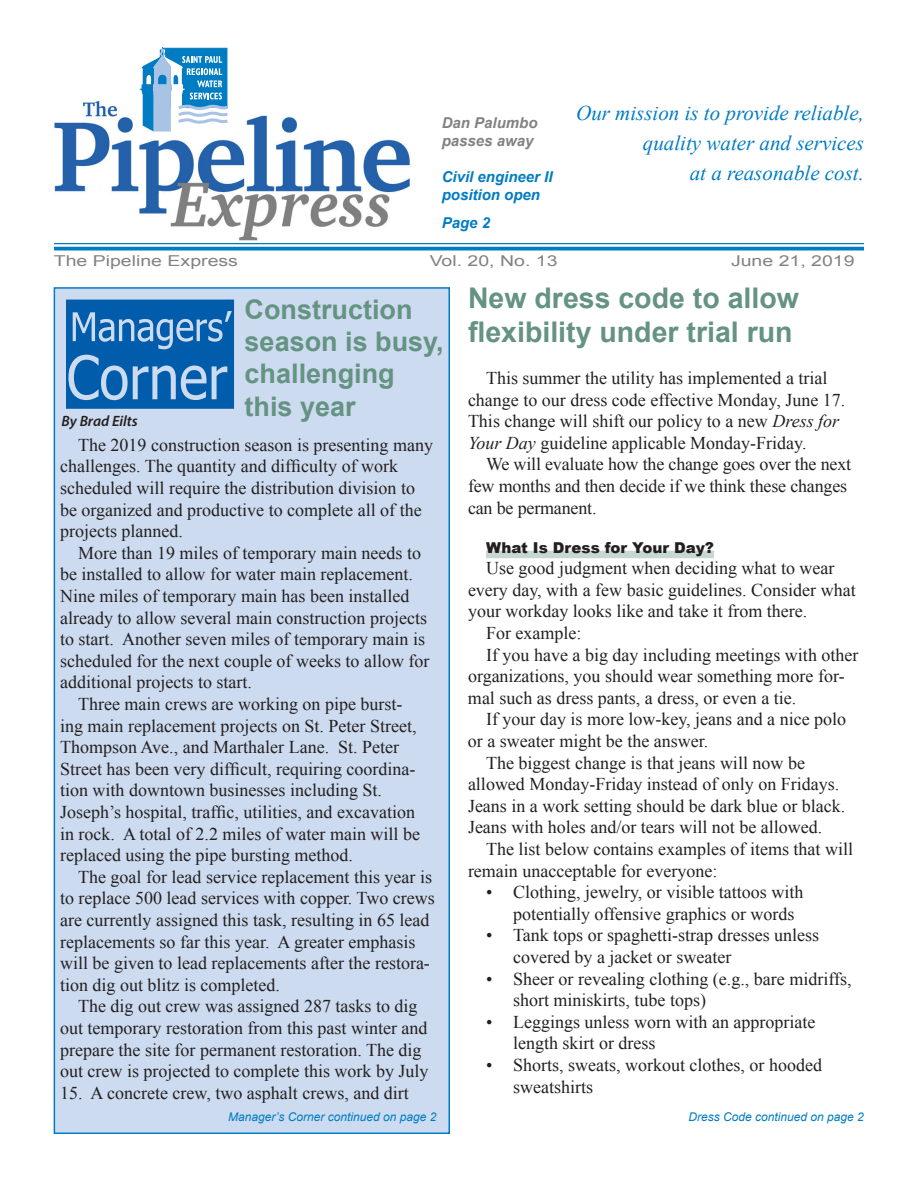
<style>
.page{position:relative;width:918px;height:1188px;background:#fff}
.page>*{position:absolute;margin:0;border:0;box-sizing:border-box;transform-origin:0 0}
.t1{font:700 28.5px/34.2px "Arial";color:#659383}
.t2{font:700 27px/32.4px "Arial";color:#659383}
.t3{font:italic 21px/30px "Times New Roman";color:#007cc2;text-align:right}
.t4{font:18px/21.6px "Times New Roman";color:#231f20}
.t5{font:15px "Arial";color:#808285;scale:1.3 1}
.t6{font:italic 700 15px/18px "Arial";color:#007cc2}
.t7{font:900 15px "Arial";color:#231f20}
.t8{font:italic 700 15px/18px "Arial";color:#808285}
.t9{font:italic 600 15px "Myriad Pro";color:#231f20}
.t10{font:italic 12px "Arial";color:#007cc2}
.s1{font-style:italic}
</style>
<div class="page">
<hr style="left:54px;top:243px;width:810px;height:1px;background:#007cc2">
<hr style="left:54px;top:247px;width:810px;height:3px;background:#007cc2">
<img style="left:53px;top:100px;width:358px;height:140px">
<svg style="left:140px;top:47px;width:88px;height:85px"></svg>
<div style="left:54px;top:287px;width:396px;height:847px;background:#ccdbef;border:2px solid #007cc2"></div>
<svg style="left:67px;top:300px;width:167px;height:109px"></svg>
<div style="left:486px;top:551px;width:228px;height:7px;background:#c7d8d2"></div>
<p class="t8" style="left:442px;top:114px;width:97px">Dan Palumbo passes away</p>
<p class="t6" style="left:442px;top:168px;width:112px">Civil engineer II position open</p>
<p class="t6" style="left:442px;top:214px;width:50px">Page 2</p>
<p class="t3" style="left:576px;top:98px;width:289px">Our mission is to provide reliable, quality water and services<br>at a reasonable cost.</p>
<p class="t5" style="left:54px;top:251px;width:143px">The Pipeline Express</p>
<p class="t5" style="left:430px;top:251px;width:100px">Vol. 20, No. 13</p>
<p class="t5" style="left:731px;top:251px;width:96px">June 21, 2019</p>
<h2 class="t2" style="left:245px;top:294px;width:201px">Construction season is busy, challenging this year</h2>
<p class="t4" style="left:60px;top:434px;width:374px;text-indent:18px">The 2019 construction season is presenting many challenges. The quantity and difficulty of work scheduled will require the distribution division to be organized and productive to complete all of the projects planned.</p>
<p class="t4" style="left:78px;top:542px;width:344px">More than 19 miles of temporary main needs to</p>
<p class="t4" style="left:60px;top:563px;width:354px">be installed to allow for water main replacement.</p>
<p class="t4" style="left:60px;top:585px;width:351px">Nine miles of temporary main has been installed</p>
<p class="t4" style="left:60px;top:607px;width:368px">already to allow several main construction projects</p>
<p class="t4" style="left:60px;top:628px;width:366px">to start. Another seven miles of temporary main is</p>
<p class="t4" style="left:60px;top:650px;width:371px">scheduled for the next couple of weeks to allow for</p>
<p class="t4" style="left:60px;top:671px;width:193px">additional projects to start.</p>
<p class="t4" style="left:78px;top:693px;width:326px">Three main crews are working on pipe burst-</p>
<p class="t4" style="left:60px;top:715px;width:358px">ing main replacement projects on St. Peter Street,</p>
<p class="t4" style="left:60px;top:736px;width:341px">Thompson Ave., and Marthaler Lane. St. Peter</p>
<p class="t4" style="left:60px;top:758px;width:357px">Street has been very difficult, requiring coordina-</p>
<p class="t4" style="left:60px;top:779px;width:324px">tion with downtown businesses including St.</p>
<p class="t4" style="left:60px;top:801px;width:356px">Joseph’s hospital, traffic, utilities, and excavation</p>
<p class="t4" style="left:60px;top:823px;width:361px">in rock. A total of 2.2 miles of water main will be</p>
<p class="t4" style="left:60px;top:844px;width:294px">replaced using the pipe bursting method.</p>
<p class="t4" style="left:78px;top:866px;width:355px">The goal for lead service replacement this year is</p>
<p class="t4" style="left:60px;top:887px;width:376px">to replace 500 lead services with copper. Two crews</p>
<p class="t4" style="left:60px;top:909px;width:371px">are currently assigned this task, resulting in 65 lead</p>
<p class="t4" style="left:60px;top:931px;width:357px">replacements so far this year. A greater emphasis</p>
<p class="t4" style="left:60px;top:952px;width:371px">will be given to lead replacements after the restora-</p>
<p class="t4" style="left:60px;top:974px;width:222px">tion dig out blitz is completed.</p>
<p class="t4" style="left:78px;top:995px;width:341px">The dig out crew was assigned 287 tasks to dig</p>
<p class="t4" style="left:60px;top:1017px;width:369px">out temporary restoration from this past winter and</p>
<p class="t4" style="left:60px;top:1039px;width:363px">prepare the site for permanent restoration. The dig</p>
<p class="t4" style="left:60px;top:1060px;width:370px">out crew is projected to complete this work by July</p>
<p class="t4" style="left:60px;top:1082px;width:350px">15. A concrete crew, two asphalt crews, and dirt</p>
<p class="t9" style="left:62px;top:411px;width:78px">By Brad Eilts</p>
<p class="t10" style="left:228px;top:1109px;width:210px">Manager’s Corner continued on page 2</p>
<h1 class="t1" style="left:468px;top:282px;width:333px">New dress code to allow flexibility under trial run</h1>
<p class="t4" style="left:468px;top:367px;width:379px;text-indent:18px">This summer the utility has implemented a trial change to our dress code effective Monday, June 17.<br>This change will shift our policy to a new <span class="s1">Dress for Your Day</span> guideline applicable Monday-Friday.</p>
<p class="t4" style="left:468px;top:453px;width:385px;text-indent:18px">We will evaluate how the change goes over the next few months and then decide if we think these changes can be permanent.</p>
<p class="t7" style="left:486px;top:536px;width:230px">What Is Dress for Your Day?</p>
<p class="t4" style="left:486px;top:557px;width:350px">Use good judgment when deciding what to wear</p>
<p class="t4" style="left:468px;top:579px;width:389px">every day, with a few basic guidelines. Consider what</p>
<p class="t4" style="left:468px;top:600px;width:341px">your workday looks like and take it from there.</p>
<p class="t4" style="left:486px;top:622px;width:97px">For example:</p>
<p class="t4" style="left:486px;top:644px;width:374px">If you have a big day including meetings with other</p>
<p class="t4" style="left:468px;top:665px;width:378px">organizations, you should wear something more for-</p>
<p class="t4" style="left:468px;top:687px;width:330px">mal such as dress pants, a dress, or even a tie.</p>
<p class="t4" style="left:486px;top:708px;width:362px">If your day is more low-key, jeans and a nice polo</p>
<p class="t4" style="left:468px;top:730px;width:242px">or a sweater might be the answer.</p>
<p class="t4" style="left:486px;top:752px;width:320px">The biggest change is that jeans will now be</p>
<p class="t4" style="left:468px;top:773px;width:373px">allowed Monday-Friday instead of only on Fridays.</p>
<p class="t4" style="left:468px;top:795px;width:379px">Jeans in a work setting should be dark blue or black.</p>
<p class="t4" style="left:468px;top:816px;width:356px">Jeans with holes and/or tears will not be allowed.</p>
<p class="t4" style="left:486px;top:838px;width:368px">The list below contains examples of items that will</p>
<p class="t4" style="left:468px;top:860px;width:251px">remain unacceptable for everyone:</p>
<p class="t4" style="left:513px;top:881px;width:292px;text-indent:-27px">• Clothing, jewelry, or visible tattoos with potentially offensive graphics or words</p>
<p class="t4" style="left:513px;top:924px;width:308px;text-indent:-27px">• Tank tops or spaghetti-strap dresses unless covered by a jacket or sweater</p>
<p class="t4" style="left:513px;top:968px;width:340px;text-indent:-27px">• Sheer or revealing clothing (e.g., bare midriffs, short miniskirts, tube tops)</p>
<p class="t4" style="left:513px;top:1011px;width:304px;text-indent:-27px">• Leggings unless worn with an appropriate length skirt or dress</p>
<p class="t4" style="left:513px;top:1054px;width:310px;text-indent:-27px">• Shorts, sweats, workout clothes, or hooded sweatshirts</p>
<p class="t10" style="left:689px;top:1109px;width:177px">Dress Code continued on page 2</p>
</div>
